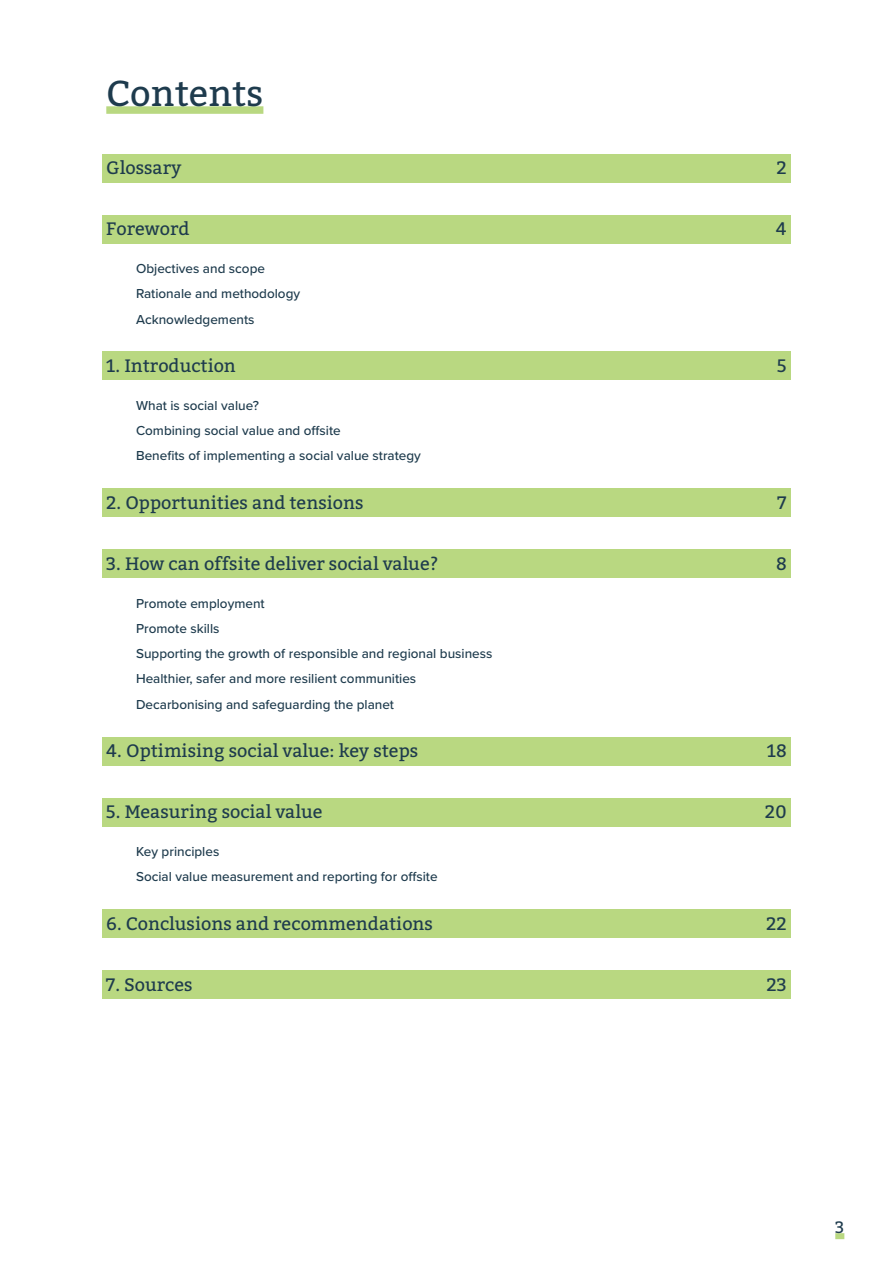
<style>
.page{position:relative;width:893px;height:1263px;background:#fff}
.page>*{position:absolute;margin:0;border:0;box-sizing:border-box;transform-origin:0 0}
.Contents_Title{font:36px "Bitter";color:#1e3b4d}
.t1{font:18px "Bitter";color:#1e3b4d}
.t2{font:16.5px "Bitter";color:#1e3b4d}
.t3{font:500 13.5px "Proxima Nova";color:#1e3b4d}
</style>
<div class="page">
<div style="left:835px;top:1233px;width:9px;height:6px;background:#b9d881"></div>
<hr style="left:0;top:0;width:1px;height:1263px;background:#1e3b4d">
<div style="left:106px;top:106px;width:157px;height:8px;background:#b9d881"></div>
<div style="left:102px;top:154px;width:689px;height:28px;background:#b9d881"></div>
<div style="left:102px;top:215px;width:689px;height:28px;background:#b9d881"></div>
<div style="left:102px;top:352px;width:689px;height:28px;background:#b9d881"></div>
<div style="left:102px;top:488px;width:689px;height:29px;background:#b9d881"></div>
<div style="left:102px;top:549px;width:689px;height:29px;background:#b9d881"></div>
<div style="left:102px;top:737px;width:689px;height:28px;background:#b9d881"></div>
<div style="left:102px;top:798px;width:689px;height:28px;background:#b9d881"></div>
<div style="left:102px;top:909px;width:689px;height:29px;background:#b9d881"></div>
<div style="left:102px;top:970px;width:689px;height:29px;background:#b9d881"></div>
<p class="Contents_Title" style="left:106px;top:71px;width:159px">Contents</p>
<p class="t1" style="left:106px;top:156px;width:77px">Glossary</p>
<p class="t1" style="left:776px;top:156px;width:12px">2</p>
<p class="t1" style="left:106px;top:217px;width:85px">Foreword</p>
<p class="t1" style="left:776px;top:217px;width:12px">4</p>
<p class="t3" style="left:136px;top:258px;width:130px">Objectives and scope</p>
<p class="t3" style="left:136px;top:284px;width:166px">Rationale and methodology</p>
<p class="t3" style="left:136px;top:309px;width:120px">Acknowledgements</p>
<p class="t1" style="left:106px;top:354px;width:131px">1. Introduction</p>
<p class="t1" style="left:777px;top:354px;width:11px">5</p>
<p class="t3" style="left:136px;top:395px;width:124px">What is social value?</p>
<p class="t3" style="left:136px;top:420px;width:206px">Combining social value and offsite</p>
<p class="t3" style="left:136px;top:446px;width:286px">Benefits of implementing a social value strategy</p>
<p class="t1" style="left:106px;top:491px;width:259px">2. Opportunities and tensions</p>
<p class="t1" style="left:778px;top:491px;width:11px">7</p>
<p class="t1" style="left:106px;top:552px;width:334px">3. How can offsite deliver social value?</p>
<p class="t1" style="left:776px;top:552px;width:12px">8</p>
<p class="t3" style="left:136px;top:593px;width:130px">Promote employment</p>
<p class="t3" style="left:136px;top:618px;width:85px">Promote skills</p>
<p class="t3" style="left:136px;top:644px;width:358px">Supporting the growth of responsible and regional business</p>
<p class="t3" style="left:136px;top:669px;width:282px">Healthier, safer and more resilient communities</p>
<p class="t3" style="left:136px;top:694px;width:260px">Decarbonising and safeguarding the planet</p>
<p class="t1" style="left:106px;top:739px;width:313px">4. Optimising social value: key steps</p>
<p class="t1" style="left:767px;top:739px;width:21px">18</p>
<p class="t1" style="left:106px;top:800px;width:218px">5. Measuring social value</p>
<p class="t1" style="left:765px;top:800px;width:23px">20</p>
<p class="t3" style="left:136px;top:841px;width:85px">Key principles</p>
<p class="t3" style="left:136px;top:867px;width:303px">Social value measurement and reporting for offsite</p>
<p class="t1" style="left:106px;top:912px;width:328px">6. Conclusions and recommendations</p>
<p class="t1" style="left:766px;top:912px;width:22px">22</p>
<p class="t1" style="left:106px;top:973px;width:88px">7. Sources</p>
<p class="t1" style="left:766px;top:973px;width:22px">23</p>
<p class="t2" style="left:835px;top:1217px;width:11px">3</p>
</div>
